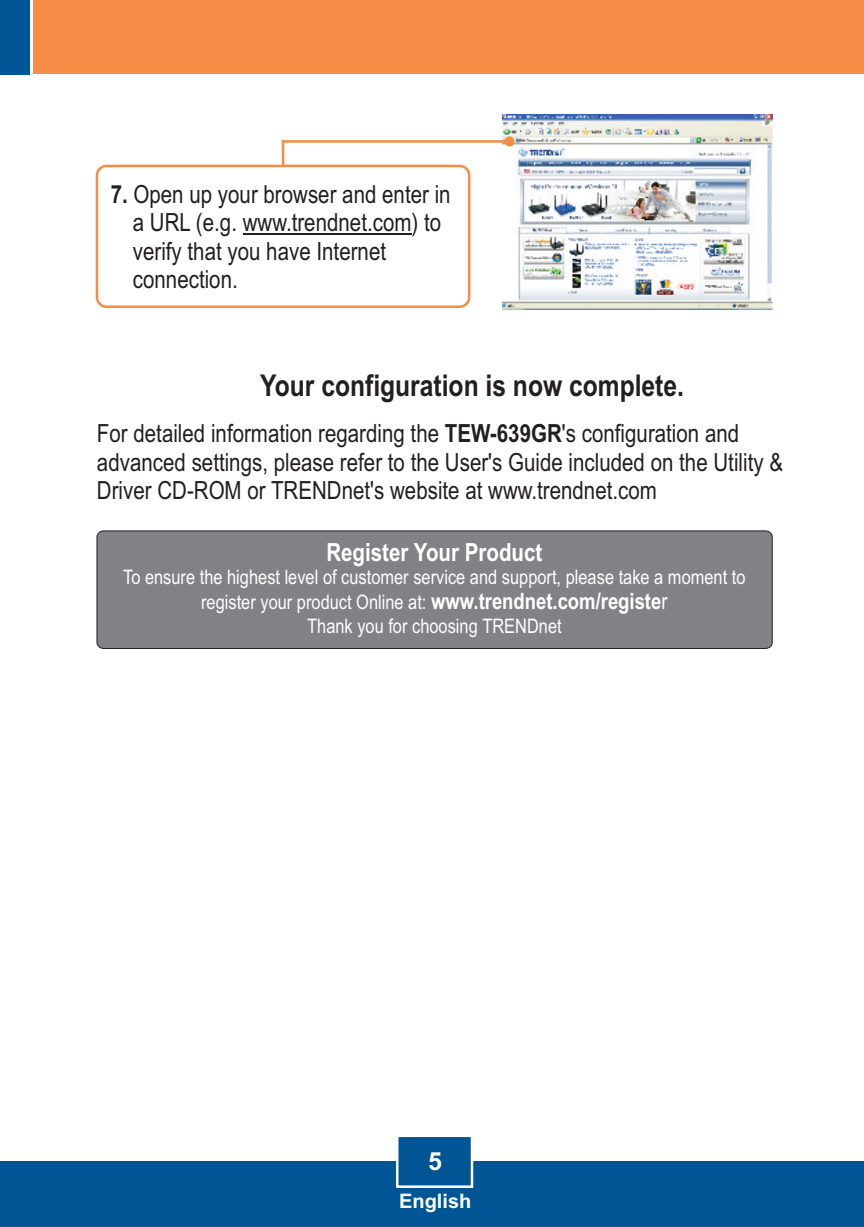
<style>
.page{position:relative;width:864px;height:1227px;background:#fff}
.page>*{position:absolute;margin:0;border:0;box-sizing:border-box;transform-origin:0 0}
.t1{font:700 30px "Arial Narrow";color:#231f20}
.t2{font:25px/28.2px "Arial Narrow";color:#231f20}
.t3{font:700 25px "Arial Narrow";color:#fff}
.t4{font:700 25px "Arial";color:#fff}
.t5{font:20px/25.2px "Arial Narrow";color:#fff;text-align:center}
.t6{font:700 20px "Arial";color:#fff}
.s1{font-weight:700}
.s2{font-weight:700;font-size:22.5px}
.s3{font-size:22.5px}
</style>
<div class="page">
<img style="left:502px;top:115px;width:269px;height:195px">
<div style="left:0;top:1161px;width:863px;height:66px;background:#005595"></div>
<div style="left:33px;top:0;width:830px;height:74px;background:#f68c45"></div>
<div style="left:0;top:0;width:30px;height:74px;background:#005595"></div>
<svg style="left:396px;top:1137px;width:78px;height:51px"></svg>
<svg style="left:281px;top:136px;width:233px;height:39px"></svg>
<div style="left:96px;top:165px;width:374px;height:143px;background:#fff;border:3px solid #f68c45;border-radius:9px"></div>
<hr style="left:242px;top:233px;width:169px;height:2px;background:#231f20">
<div style="left:97px;top:530px;width:675px;height:119px;background:#808285;border:1px solid #231f20;border-radius:6px"></div>
<p class="t2" style="left:133px;top:182px;width:319px;text-indent:-22px"><span class="s1">7.</span> Open up your browser and enter in a URL (e.g. www.trendnet.com) to verify that you have Internet connection.</p>
<p class="t1" style="left:260px;top:374px;width:425px">Your configuration is now complete.</p>
<p class="t2" style="left:97px;top:422px;width:687px">For detailed information regarding the <span class="s1">TEW-639GR</span>'s configuration and advanced settings, please refer to the User's Guide included on the Utility &amp;<br>Driver CD-ROM or TRENDnet's website at www.trendnet.com</p>
<p class="t3" style="left:326px;top:542px;width:217px">Register Your Product</p>
<p class="t5" style="left:123px;top:566px;width:623px">To ensure the highest level of customer service and support, please take a moment to register your product Online at: <span class="s2">www.trendnet.com/registe</span><span class="s3">r</span></p>
<p class="t5" style="left:307px;top:615px;width:256px">Thank you for choosing TRENDnet</p>
<p class="t4" style="left:428px;top:1151px;width:15px">5</p>
<p class="t6" style="left:399px;top:1193px;width:74px">English</p>
</div>
